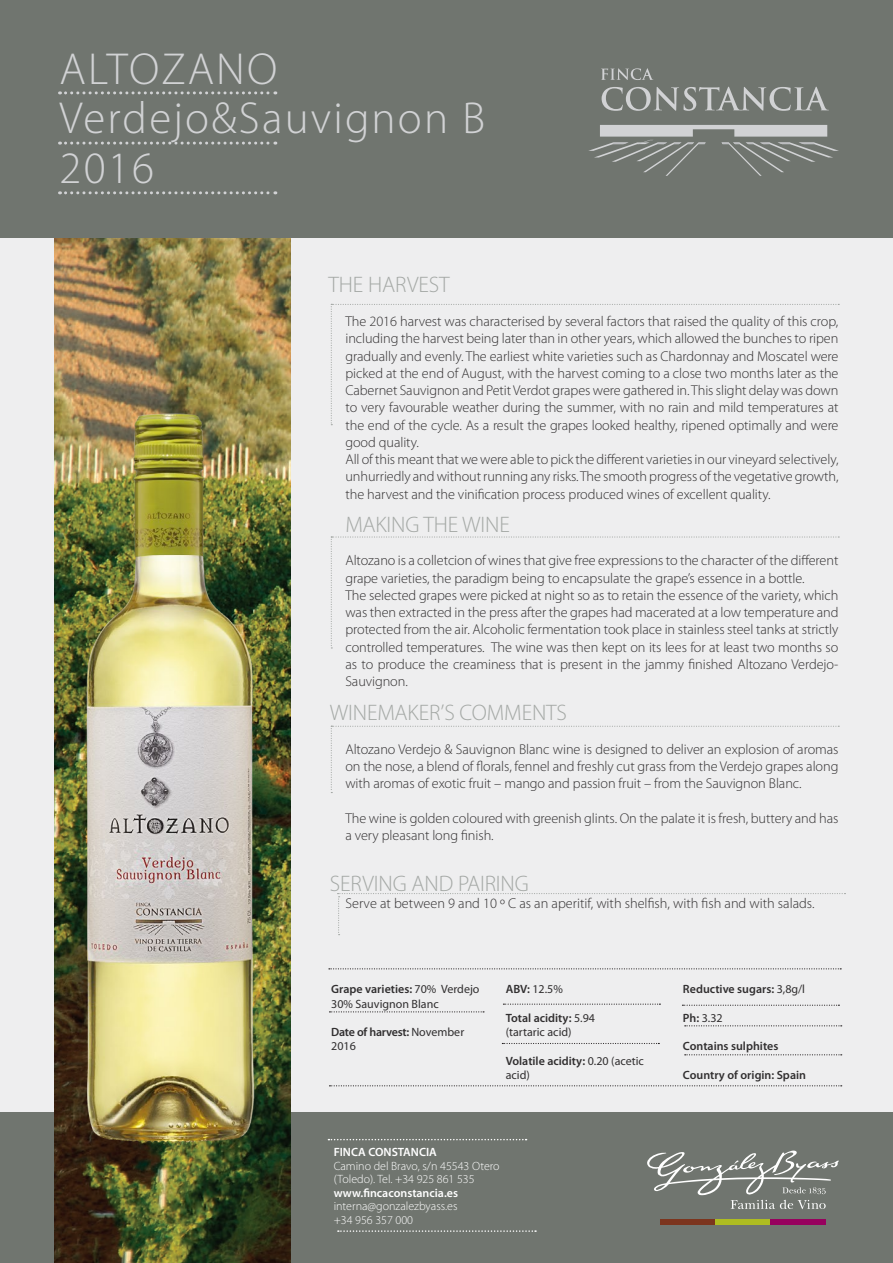
<style>
.page{position:relative;width:893px;height:1263px;background:#eeeeef}
.page>*{position:absolute;margin:0;border:0;box-sizing:border-box;transform-origin:0 0}
.t1{font:300 45px "Myriad Pro";letter-spacing:.05em;color:#d1d2d4}
.t2{font:300 22.5px "Myriad Pro";letter-spacing:-.005em;color:#a4a8a5}
.t3{font:300 14.25px/17.2px "Myriad Pro";letter-spacing:-.005em;color:#312f30;text-align:justify}
.t4{font:600 12px/14.2px "Myriad Pro";color:#312f30}
.t5{font:300 12px/13.5px "Myriad Pro";color:#fff}
.t6{font:12px/14.2px "Myriad Pro";color:#312f30}
.t7{font:600 12px "Myriad Pro";color:#fff}
.t8{font:600 12px/14.2px "Myriad Pro";letter-spacing:-.02em;color:#312f30}
.s1{font-weight:600}
.s2{font-weight:400}
</style>
<div class="page">
<div style="left:0;top:1112px;width:892px;height:151px;background:#70756f"></div>
<img style="left:54px;top:238px;width:236px;height:1025px">
<div style="left:0;top:1px;width:892px;height:237px;background:#70756f"></div>
<svg style="left:589px;top:68px;width:250px;height:108px"></svg>
<div style="left:660px;top:1219px;width:55px;height:5px;background:#7c351e"></div>
<div style="left:715px;top:1219px;width:55px;height:5px;background:#aebc21"></div>
<div style="left:770px;top:1219px;width:56px;height:5px;background:#97015e"></div>
<svg style="left:647px;top:1150px;width:192px;height:59px"></svg>
<svg style="left:60px;top:91px;width:216px;height:3px"></svg>
<svg style="left:60px;top:142px;width:216px;height:3px"></svg>
<svg style="left:60px;top:191px;width:216px;height:3px"></svg>
<svg style="left:331px;top:304px;width:508px;height:121px"></svg>
<svg style="left:331px;top:536px;width:508px;height:112px"></svg>
<svg style="left:331px;top:726px;width:508px;height:67px"></svg>
<svg style="left:338px;top:893px;width:507px;height:42px"></svg>
<svg style="left:328px;top:1139px;width:199px;height:1px"></svg>
<svg style="left:338px;top:1230px;width:198px;height:2px"></svg>
<svg style="left:329px;top:1011px;width:155px;height:1px"></svg>
<svg style="left:503px;top:1003px;width:157px;height:2px"></svg>
<svg style="left:682px;top:1005px;width:157px;height:1px"></svg>
<svg style="left:685px;top:1025px;width:157px;height:1px"></svg>
<svg style="left:685px;top:1054px;width:157px;height:1px"></svg>
<svg style="left:502px;top:1043px;width:157px;height:1px"></svg>
<svg style="left:329px;top:968px;width:512px;height:1px"></svg>
<svg style="left:329px;top:1085px;width:513px;height:1px"></svg>
<img style="left:54px;top:345px;width:237px;height:842px">
<p class="t1" style="left:60px;top:44px;width:219px">ALTOZANO</p>
<p class="t1" style="left:60px;top:93px;width:427px">Verdejo&amp;Sauvignon B</p>
<p class="t1" style="left:60px;top:143px;width:96px">2016</p>
<p class="t2" style="left:328px;top:272px;width:123px">THE HARVEST</p>
<p class="t3" style="left:345px;top:313px;width:495px">The 2016 harvest was characterised by several factors that raised the quality of this crop, including the harvest being later than in other years, which allowed the bunches to ripen gradually and evenly. The earliest white varieties such as Chardonnay and Moscatel were picked at the end of August, with the harvest coming to a close two months later as the Cabernet Sauvignon and Petit Verdot grapes were gathered in. This slight delay was down to very favourable weather during the summer, with no rain and mild temperatures at the end of the cycle. As a result the grapes looked healthy, ripened optimally and were good quality.</p>
<p class="t3" style="left:345px;top:451px;width:495px">All of this meant that we were able to pick the different varieties in our vineyard selectively, unhurriedly and without running any risks. The smooth progress of the vegetative growth, the harvest and the vinification process produced wines of excellent quality.</p>
<p class="t2" style="left:345px;top:512px;width:166px">MAKING THE WINE</p>
<p class="t3" style="left:345px;top:552px;width:494px">Altozano is a colletcion of wines that give free expressions to the character of the different grape varieties, the paradigm being to encapsulate the grape’s essence in a bottle.</p>
<p class="t3" style="left:345px;top:587px;width:495px">The selected grapes were picked at night so as to retain the essence of the variety, which was then extracted in the press after the grapes had macerated at a low temperature and protected from the air. Alcoholic fermentation took place in stainless steel tanks at strictly controlled temperatures. The wine was then kept on its lees for at least two months so as to produce the creaminess that is present in the jammy finished Altozano Verdejo-Sauvignon.</p>
<p class="t2" style="left:330px;top:700px;width:239px">WINEMAKER’S COMMENTS</p>
<p class="t3" style="left:345px;top:740px;width:495px">Altozano Verdejo &amp; Sauvignon Blanc wine is designed to deliver an explosion of aromas on the nose, a blend of florals, fennel and freshly cut grass from the Verdejo grapes along with aromas of exotic fruit – mango and passion fruit – from the Sauvignon Blanc.</p>
<p class="t3" style="left:345px;top:809px;width:494px">The wine is golden coloured with greenish glints. On the palate it is fresh, buttery and has a very pleasant long finish.</p>
<p class="t2" style="left:330px;top:871px;width:200px">SERVING AND PAIRING</p>
<p class="t3" style="left:345px;top:895px;width:471px">Serve at between 9 and 10 º C as an aperitif, with shelfish, with fish and with salads.</p>
<p class="t6" style="left:331px;top:982px;width:150px"><span class="s1">Grape varieties:</span> 70% Verdejo<br>30% Sauvignon Blanc</p>
<p class="t8" style="left:331px;top:1025px;width:135px">Date of harvest: <span class="s2">November<br>2016</span></p>
<p class="t6" style="left:506px;top:982px;width:59px"><span class="s1">ABV:</span> 12.5%</p>
<p class="t4" style="left:506px;top:1010px;width:91px">Total acidity: <span class="s2">5.94</span></p>
<p class="t6" style="left:506px;top:1025px;width:67px">(tartaric acid)</p>
<p class="t4" style="left:506px;top:1053px;width:140px">Volatile acidity: <span class="s2">0.20 (acetic acid)</span></p>
<p class="t7" style="left:334px;top:1144px;width:105px">FINCA CONSTANCIA</p>
<p class="t5" style="left:334px;top:1159px;width:167px">Camino del Bravo, s/n 45543 Otero (Toledo). Tel. +34 925 861 535</p>
<p class="t7" style="left:334px;top:1185px;width:126px">www.fincaconstancia.es</p>
<p class="t5" style="left:334px;top:1199px;width:125px">interna@gonzalezbyass.es</p>
<p class="t5" style="left:334px;top:1213px;width:81px">+34 956 357 000</p>
<p class="t4" style="left:683px;top:982px;width:124px">Reductive sugars: <span class="s2">3,8g/l</span></p>
<p class="t6" style="left:683px;top:1010px;width:41px"><span class="s1">Ph:</span> 3.32</p>
<p class="t4" style="left:683px;top:1039px;width:97px">Contains sulphites</p>
<p class="t4" style="left:683px;top:1067px;width:125px">Country of origin: Spain</p>
</div>
